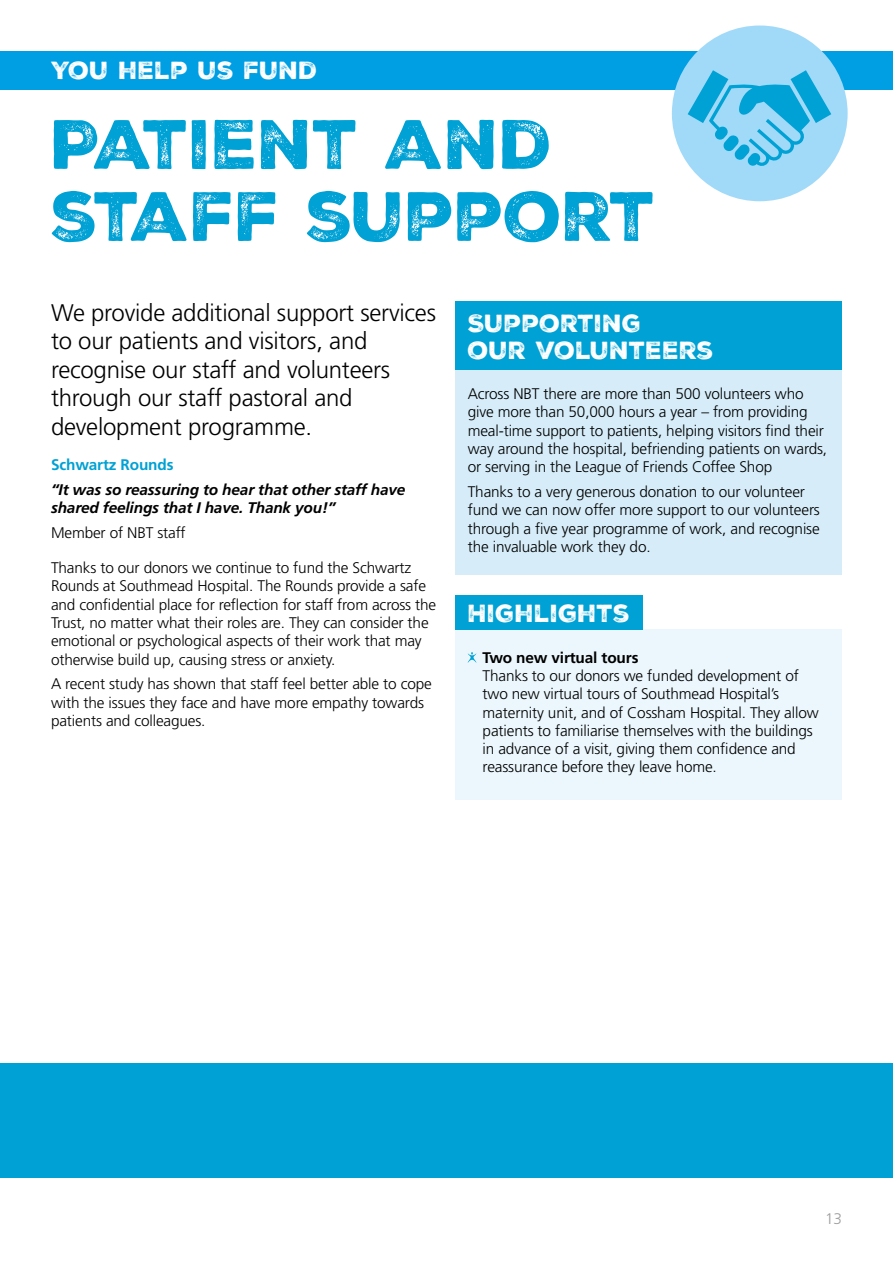
<style>
.page{position:relative;width:893px;height:1263px;background:#fff}
.page>*{position:absolute;margin:0;border:0;box-sizing:border-box;transform-origin:0 0}
.t1{font:67.5px/72px "Nexa Rust Sans Black 2";letter-spacing:-.01em;color:#00a1d4}
.t2{font:300 24px/28.5px "Frutiger";letter-spacing:-.01em;color:#000}
.t3{font:24px/27px "Nexa Rust Sans Black 2";color:#fff}
.t4{font:300 15.3px/18.3px "Frutiger";letter-spacing:-.01em;color:#000}
.t5{font:italic 700 15.3px/18.3px "Frutiger";letter-spacing:-.01em;color:#000}
.t6{font:700 15.3px "Frutiger";letter-spacing:-.01em;color:#000}
.t7{font:700 15.3px "Frutiger";letter-spacing:-.01em;color:#00a1d4}
.t8{font:300 15.3px "Frutiger";color:#9d9d9c}
</style>
<div class="page">
<div style="left:455px;top:370px;width:387px;height:204px;background:#d6edf9"></div>
<div style="left:455px;top:302px;width:387px;height:68px;background:#00a1d4"></div>
<div style="left:0;top:1063px;width:893px;height:115px;background:#00a1d4"></div>
<div style="left:0;top:51px;width:893px;height:38px;background:#009fe3"></div>
<div style="left:672px;top:26px;width:176px;height:175px;background:#a1daf8;border-radius:50%"></div>
<svg style="left:688px;top:70px;width:143px;height:97px"></svg>
<div style="left:455px;top:629px;width:387px;height:170px;background:#ebf7fc"></div>
<div style="left:455px;top:595px;width:187px;height:34px;background:#00a1d4"></div>
<svg style="left:468px;top:652px;width:8px;height:11px"></svg>
<h2 class="t3" style="left:51px;top:57px;width:268px">YOU HELP US FUND</h2>
<h1 class="t1" style="left:51px;top:109px;width:607px">PATIENT AND<br>STAFF SUPPORT</h1>
<h2 class="t2" style="left:51px;top:298px;width:386px">We provide additional support services to our patients and visitors, and recognise our staff and volunteers through our staff pastoral and development programme.</h2>
<p class="t7" style="left:51px;top:456px;width:124px">Schwartz Rounds</p>
<p class="t5" style="left:51px;top:480px;width:356px">“It was so reassuring to hear that other staff have shared feelings that I have. Thank you!”</p>
<p class="t4" style="left:51px;top:523px;width:136px">Member of NBT staff</p>
<p class="t4" style="left:51px;top:558px;width:387px">Thanks to our donors we continue to fund the Schwartz Rounds at Southmead Hospital. The Rounds provide a safe and confidential place for reflection for staff from across the Trust, no matter what their roles are. They can consider the emotional or psychological aspects of their work that may otherwise build up, causing stress or anxiety.</p>
<p class="t4" style="left:51px;top:675px;width:382px">A recent study has shown that staff feel better able to cope with the issues they face and have more empathy towards patients and colleagues.</p>
<h2 class="t3" style="left:468px;top:310px;width:247px">SUPPORTING<br>OUR VOLUNTEERS</h2>
<p class="t4" style="left:468px;top:385px;width:361px">Across NBT there are more than 500 volunteers who give more than 50,000 hours a year – from providing meal-time support to patients, helping visitors find their way around the hospital, befriending patients on wards, or serving in the League of Friends Coffee Shop</p>
<p class="t4" style="left:468px;top:482px;width:354px">Thanks to a very generous donation to our volunteer fund we can now offer more support to our volunteers through a five year programme of work, and recognise the invaluable work they do.</p>
<h2 class="t3" style="left:468px;top:600px;width:164px">HIGHLIGHTS</h2>
<p class="t6" style="left:483px;top:648px;width:157px">Two new virtual tours</p>
<p class="t4" style="left:483px;top:666px;width:338px">Thanks to our donors we funded development of two new virtual tours of Southmead Hospital’s maternity unit, and of Cossham Hospital. They allow patients to familiarise themselves with the buildings in advance of a visit, giving them confidence and reassurance before they leave home.</p>
<p class="t8" style="left:825px;top:1210px;width:18px">13</p>
</div>
